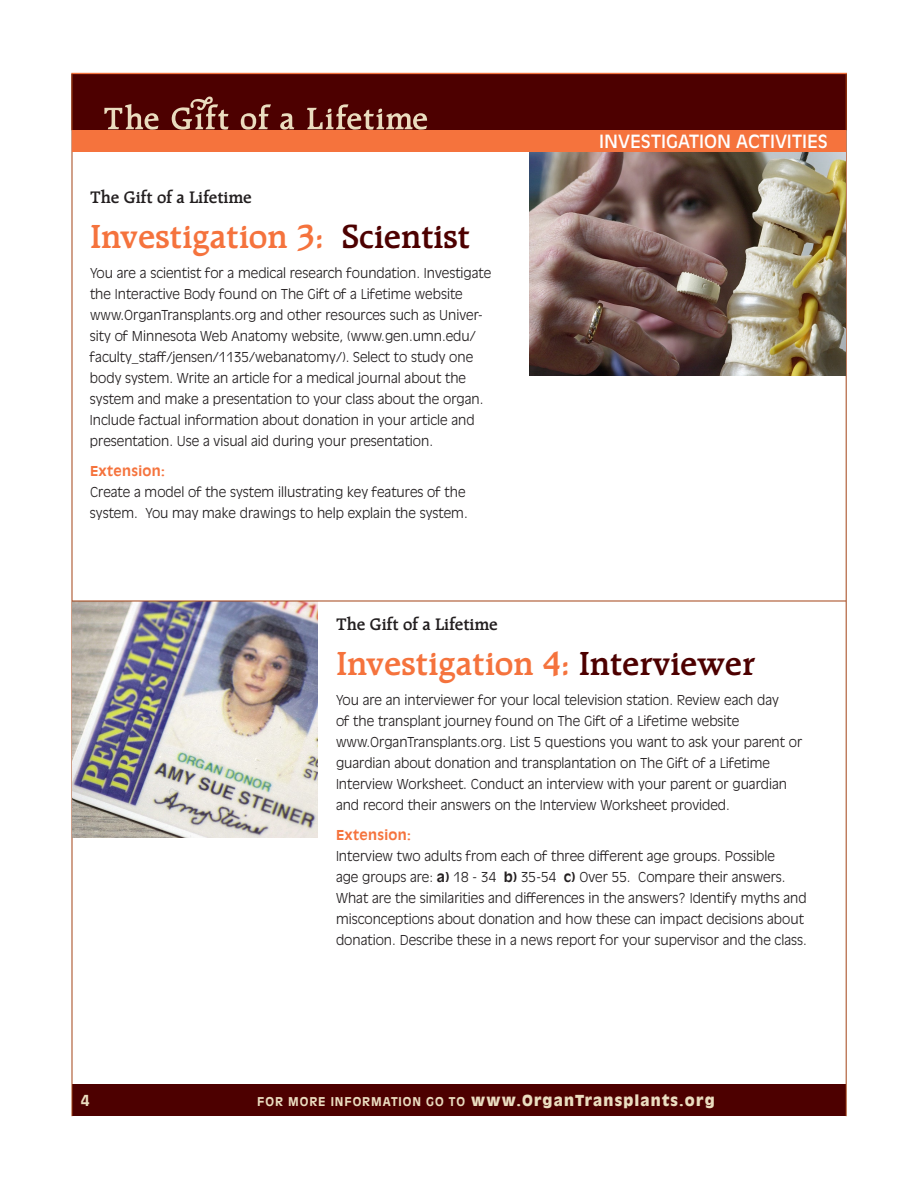
<style>
.page{position:relative;width:918px;height:1188px;background:#fff}
.page>*{position:absolute;margin:0;border:0;box-sizing:border-box;transform-origin:0 0}
.t1{font:600 36px "Raleigh";letter-spacing:-.01em;color:#f5733d}
.t2{font:600 18px "Raleigh";letter-spacing:-.01em;color:#231f20}
.t3{font:18px "Antique Olive";color:#fff}
.t4{font:900 15px "Antique Olive";letter-spacing:.075em;color:#ebddc0}
.t5{font:700 15px "Antique Olive";color:#ebddc0}
.t6{font:300 13.5px/21px "Antique Olive";color:#231f20}
.t7{font:700 13.5px "Antique Olive";letter-spacing:.025em;color:#f5733d}
.s1{color:#4d0000}
.s2{font-weight:700}
.s3{font-weight:700;font-size:12px}
</style>
<div class="page">
<div style="left:72px;top:1084px;width:774px;height:32px;background:#4d0000"></div>
<div style="left:72px;top:74px;width:774px;height:56px;background:#4d0000"></div>
<svg style="left:104px;top:104px;width:55px;height:26px"></svg>
<svg style="left:241px;top:104px;width:30px;height:26px"></svg>
<svg style="left:280px;top:113px;width:14px;height:17px"></svg>
<svg style="left:307px;top:104px;width:120px;height:26px"></svg>
<svg style="left:172px;top:96px;width:57px;height:34px"></svg>
<svg style="left:72px;top:72px;width:774px;height:3px;background:#c5755e"></svg>
<hr style="left:72px;top:74px;width:1px;height:1042px;background:#a34316">
<hr style="left:846px;top:74px;width:1px;height:1042px;background:#a34316">
<img style="left:72px;top:602px;width:246px;height:236px">
<img style="left:530px;top:152px;width:316px;height:224px">
<div style="left:72px;top:130px;width:774px;height:22px;background:#f5733d"></div>
<hr style="left:72px;top:601px;width:774px;height:1px;background:#a34316">
<h2 class="t2" style="left:90px;top:187px;width:163px">The Gift of a Lifetime</h2>
<h1 class="t1" style="left:90px;top:216px;width:382px">Investigation 3: <span class="s1">Scientist</span></h1>
<p class="t6" style="left:90px;top:262px;width:403px">You are a scientist for a medical research foundation. Investigate the Interactive Body found on The Gift of a Lifetime website www.OrganTransplants.org and other resources such as Univer&shy;sity of Minnesota Web Anatomy website, (www.gen.umn.edu/ faculty_staff/jensen/1135/webanatomy/). Select to study one body system. Write an article for a medical journal about the system and make a presentation to your class about the organ.<br>Include factual information about donation in your article and presentation. Use a visual aid during your presentation.</p>
<p class="t7" style="left:90px;top:462px;width:77px">Extension:</p>
<p class="t6" style="left:90px;top:481px;width:379px">Create a model of the system illustrating key features of the system. You may make drawings to help explain the system.</p>
<h2 class="t3" style="left:599px;top:131px;width:230px">INVESTIGATION ACTIVITIES</h2>
<h2 class="t2" style="left:336px;top:615px;width:163px">The Gift of a Lifetime</h2>
<h1 class="t1" style="left:336px;top:644px;width:421px">Investigation 4: <span class="s1">Interviewer</span></h1>
<p class="t6" style="left:336px;top:690px;width:468px">You are an interviewer for your local television station. Review each day<br>of the transplant journey found on The Gift of a Lifetime website www.OrganTransplants.org. List 5 questions you want to ask your parent or guardian about donation and transplantation on The Gift of a Lifetime Interview Worksheet. Conduct an interview with your parent or guardian and record their answers on the Interview Worksheet provided.</p>
<p class="t7" style="left:336px;top:827px;width:77px">Extension:</p>
<p class="t6" style="left:336px;top:846px;width:472px">Interview two adults from each of three different age groups. Possible<br>age groups are: <span class="s2">a)</span> 18 - 34 <span class="s2">b)</span> 35-54 <span class="s2">c)</span> Over 55. Compare their answers.<br>What are the similarities and differences in the answers? Identify myths and misconceptions about donation and how these can impact decisions about donation. Describe these in a news report for your supervisor and the class.</p>
<p class="t5" style="left:81px;top:1091px;width:10px">4</p>
<p class="t4" style="left:257px;top:1092px;width:459px"><span class="s3">FOR MORE INFORMATION GO TO</span> www.OrganTransplants.org</p>
</div>
